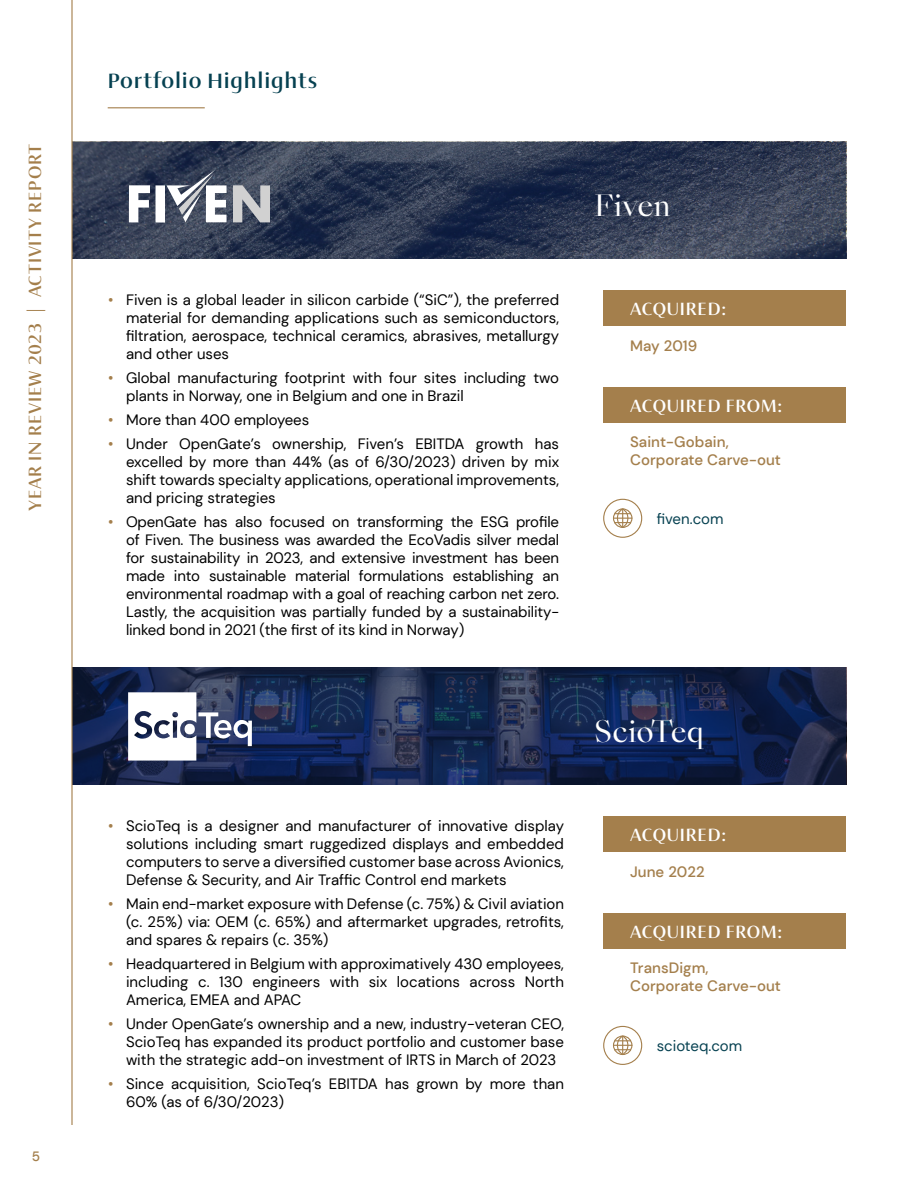
<style>
.page{position:relative;width:918px;height:1188px;background:#fff}
.page>*{position:absolute;margin:0;border:0;box-sizing:border-box;transform-origin:0 0}
.t1{font:28.5px "Sang Bleu Empire";color:#fff}
.t2{font:700 21px "Ador Hairline";letter-spacing:.04em;color:#064151}
.t3{font:700 18px "Ador Hairline";letter-spacing:.045em;color:#fff}
.t4{font:700 18px "Ador Hairline";letter-spacing:.045em;color:#a47f4c}
.t5{font:15px/18px "DM Sans";color:#000;text-align:justify}
.t6{font:500 15px/18px "DM Sans";letter-spacing:.005em;color:#a47f4c}
.t7{font:15px "DM Sans";color:#064151}
.t8{font:500 13.5px "DM Sans";color:#a47f4c}
.s1{color:#a47f4c}
</style>
<div class="page">
<svg style="left:73px;top:668px;width:773px;height:117px;background:#17274f"></svg>
<svg style="left:73px;top:142px;width:773px;height:117px;background:#313b53"></svg>
<div style="left:603px;top:499px;width:39px;height:39px;border:1px solid #a47f4c;border-radius:50%"></div>
<svg style="left:613px;top:508px;width:19px;height:20px"></svg>
<div style="left:603px;top:1026px;width:39px;height:39px;border:1px solid #a47f4c;border-radius:50%"></div>
<svg style="left:613px;top:1035px;width:19px;height:21px"></svg>
<hr style="left:108px;top:107px;width:97px;height:1px;background:#a47f4c">
<svg style="left:129px;top:170px;width:141px;height:53px"></svg>
<svg style="left:128px;top:692px;width:124px;height:69px"></svg>
<hr style="left:71px;top:0;width:2px;height:1125px;background:#a47f4c">
<div style="left:603px;top:816px;width:243px;height:36px;background:#a47f4c"></div>
<div style="left:603px;top:913px;width:243px;height:36px;background:#a47f4c"></div>
<div style="left:603px;top:290px;width:243px;height:36px;background:#a47f4c"></div>
<div style="left:603px;top:387px;width:243px;height:36px;background:#a47f4c"></div>
<p class="t4" style="left:21px;top:511px;width:368px;rotate:-90deg">YEAR IN REVIEW 2023 | ACTIVITY REPORT</p>
<p class="t8" style="left:32px;top:1148px;width:10px">5</p>
<h2 class="t2" style="left:108px;top:66px;width:211px">Portfolio Highlights</h2>
<p class="t5" style="left:126px;top:291px;width:435px;text-indent:-18px"><span class="s1">•</span> Fiven is a global leader in silicon carbide (“SiC”), the preferred material for demanding applications such as semiconductors, filtration, aerospace, technical ceramics, abrasives, metallurgy and other uses</p>
<p class="t5" style="left:126px;top:369px;width:435px;text-indent:-18px"><span class="s1">•</span> Global manufacturing footprint with four sites including two plants in Norway, one in Belgium and one in Brazil</p>
<p class="t5" style="left:108px;top:411px;width:203px"><span class="s1">•</span> More than 400 employees</p>
<p class="t5" style="left:126px;top:435px;width:435px;text-indent:-18px"><span class="s1">•</span> Under OpenGate’s ownership, Fiven’s EBITDA growth has excelled by more than 44% (as of 6/30/2023) driven by mix shift towards specialty applications, operational improvements, and pricing strategies</p>
<p class="t5" style="left:126px;top:513px;width:435px;text-indent:-18px"><span class="s1">•</span> OpenGate has also focused on transforming the ESG profile of Fiven. The business was awarded the EcoVadis silver medal for sustainability in 2023, and extensive investment has been made into sustainable material formulations establishing an environmental roadmap with a goal of reaching carbon net zero.<br>Lastly, the acquisition was partially funded by a sustainability&shy;linked bond in 2021 (the first of its kind in Norway)</p>
<h1 class="t1" style="left:594px;top:186px;width:78px">Fiven</h1>
<p class="t3" style="left:630px;top:296px;width:99px">ACQUIRED:</p>
<p class="t6" style="left:630px;top:336px;width:69px">May 2019</p>
<p class="t3" style="left:630px;top:392px;width:154px">ACQUIRED FROM:</p>
<p class="t6" style="left:630px;top:433px;width:153px">Saint-Gobain,<br>Corporate Carve-out</p>
<p class="t7" style="left:657px;top:509px;width:68px">fiven.com</p>
<p class="t5" style="left:126px;top:817px;width:440px;text-indent:-18px"><span class="s1">•</span> ScioTeq is a designer and manufacturer of innovative display solutions including smart ruggedized displays and embedded computers to serve a diversified customer base across Avionics, Defense &amp; Security, and Air Traffic Control end markets</p>
<p class="t5" style="left:126px;top:895px;width:440px;text-indent:-18px"><span class="s1">•</span> Main end-market exposure with Defense (c. 75%) &amp; Civil aviation (c. 25%) via: OEM (c. 65%) and aftermarket upgrades, retrofits, and spares &amp; repairs (c. 35%)</p>
<p class="t5" style="left:126px;top:955px;width:440px;text-indent:-18px"><span class="s1">•</span> Headquartered in Belgium with approximatively 430 employees, including c. 130 engineers with six locations across North America, EMEA and APAC</p>
<p class="t5" style="left:126px;top:1015px;width:440px;text-indent:-18px"><span class="s1">•</span> Under OpenGate’s ownership and a new, industry-veteran CEO, ScioTeq has expanded its product portfolio and customer base with the strategic add-on investment of IRTS in March of 2023</p>
<p class="t5" style="left:126px;top:1075px;width:440px;text-indent:-18px"><span class="s1">•</span> Since acquisition, ScioTeq’s EBITDA has grown by more than<br>60% (as of 6/30/2023)</p>
<h1 class="t1" style="left:594px;top:712px;width:111px">ScioTeq</h1>
<p class="t3" style="left:630px;top:822px;width:99px">ACQUIRED:</p>
<p class="t6" style="left:630px;top:862px;width:76px">June 2022</p>
<p class="t3" style="left:630px;top:918px;width:154px">ACQUIRED FROM:</p>
<p class="t6" style="left:630px;top:959px;width:153px">TransDigm,<br>Corporate Carve-out</p>
<p class="t7" style="left:657px;top:1036px;width:87px">scioteq.com</p>
</div>
